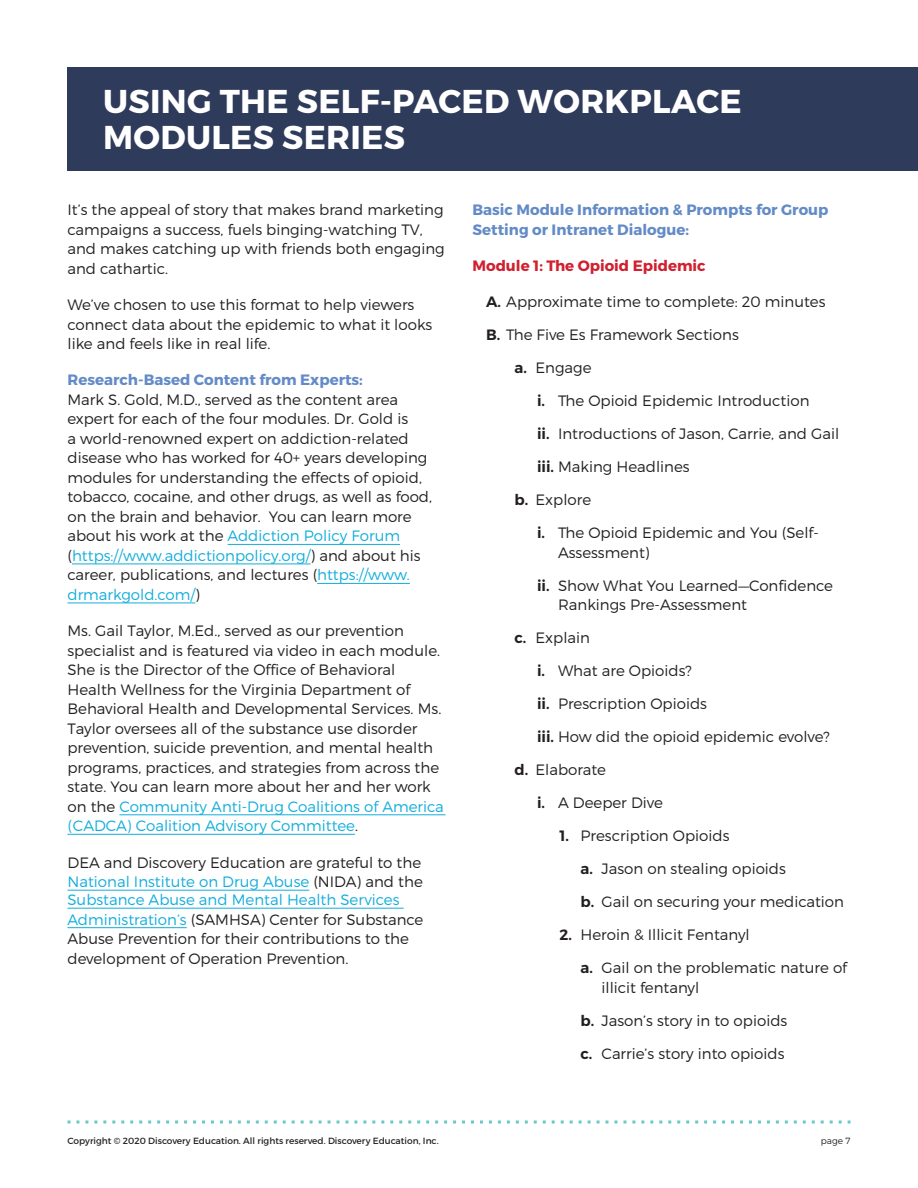
<style>
.page{position:relative;width:918px;height:1188px;background:#fff}
.page>*{position:absolute;margin:0;border:0;box-sizing:border-box;transform-origin:0 0}
.t1{font:700 33px/36px "Montserrat";letter-spacing:.01em;color:#fff}
.Body_Copy{font:300 15px/19.5px "Montserrat";color:#231f20}
.Body_Copy-2{font:700 15px/19.5px "Montserrat";color:#638bc7}
.Body_Copy-3{font:700 15px "Montserrat";color:#d1202f}
.t2{font:9px "Montserrat";color:#231f20}
.t3{font:300 9px "Montserrat";color:#231f20}
.s1{font-weight:700;color:#638bc7}
.s2{color:#11addc}
.s3{font-weight:600}
</style>
<div class="page">
<svg style="left:68px;top:1120px;width:782px;height:4px"></svg>
<div style="left:68px;top:68px;width:850px;height:103px;background:#2e3b5a"></div>
<hr style="left:228px;top:544px;width:172px;height:1px;background:#11addc">
<hr style="left:72px;top:564px;width:239px;height:1px;background:#11addc">
<hr style="left:317px;top:583px;width:93px;height:1px;background:#11addc">
<hr style="left:68px;top:603px;width:127px;height:1px;background:#11addc">
<hr style="left:119px;top:814px;width:327px;height:1px;background:#11addc">
<hr style="left:68px;top:834px;width:287px;height:1px;background:#11addc">
<hr style="left:68px;top:890px;width:241px;height:1px;background:#11addc">
<hr style="left:68px;top:908px;width:336px;height:1px;background:#11addc">
<hr style="left:68px;top:927px;width:119px;height:1px;background:#11addc">
<p class="t1" style="left:103px;top:84px;width:640px">USING THE SELF-PACED WORKPLACE<br>MODULES SERIES</p>
<h1 class="t1" style="left:103px;top:84px;width:243px">LOREM IPSUM</h1>
<p class="Body_Copy" style="left:68px;top:200px;width:379px">It’s the appeal of story that makes brand marketing campaigns a success, fuels binging-watching TV, and makes catching up with friends both engaging and cathartic.</p>
<p class="Body_Copy" style="left:68px;top:295px;width:366px">We’ve chosen to use this format to help viewers connect data about the epidemic to what it looks like and feels like in real life.</p>
<p class="Body_Copy" style="left:68px;top:370px;width:366px"><span class="s1">Research-Based Content from Experts:<br></span>Mark S. Gold, M.D., served as the content area expert for each of the four modules. Dr. Gold is<br>a world-renowned expert on addiction-related disease who has worked for 40+ years developing modules for understanding the effects of opioid, tobacco, cocaine, and other drugs, as well as food, on the brain and behavior. You can learn more about his work at the <span class="s2">Addiction Policy Forum </span>(<span class="s2">https://www.addictionpolicy.org/</span>) and about his career, publications, and lectures (<span class="s2">https://www. drmarkgold.com/</span>)</p>
<p class="Body_Copy" style="left:68px;top:621px;width:378px">Ms. Gail Taylor, M.Ed., served as our prevention specialist and is featured via video in each module.<br>She is the Director of the Office of Behavioral Health Wellness for the Virginia Department of Behavioral Health and Developmental Services. Ms.<br>Taylor oversees all of the substance use disorder prevention, suicide prevention, and mental health programs, practices, and strategies from across the state. You can learn more about her and her work on the <span class="s2">Community Anti-Drug Coalitions of America (CADCA) Coalition Advisory Committee</span>.</p>
<p class="Body_Copy" style="left:68px;top:852px;width:357px">DEA and Discovery Education are grateful to the<br><span class="s2">National Institute on Drug Abuse</span> (NIDA) and the</p>
<p class="Body_Copy" style="left:68px;top:890px;width:357px"><span class="s2">Substance Abuse and Mental Health Services Administration’s</span> (SAMHSA) Center for Substance Abuse Prevention for their contributions to the development of Operation Prevention.</p>
<p class="Body_Copy-2" style="left:472px;top:200px;width:357px">Basic Module Information &amp; Prompts for Group<br>Setting or Intranet Dialogue:</p>
<p class="Body_Copy-3" style="left:472px;top:256px;width:235px">Module 1: The Opioid Epidemic</p>
<p class="Body_Copy" style="left:486px;top:292px;width:341px"><span class="s3">A.</span> Approximate time to complete: 20 minutes</p>
<p class="Body_Copy" style="left:486px;top:325px;width:254px"><span class="s3">B.</span> The Five Es Framework Sections</p>
<p class="Body_Copy" style="left:514px;top:358px;width:79px"><span class="s3">a.</span> Engage</p>
<p class="Body_Copy" style="left:537px;top:391px;width:274px"><span class="s3">i.</span> The Opioid Epidemic Introduction</p>
<p class="Body_Copy" style="left:537px;top:424px;width:304px"><span class="s3">ii.</span> Introductions of Jason, Carrie, and Gail</p>
<p class="Body_Copy" style="left:537px;top:457px;width:154px"><span class="s3">iii.</span> Making Headlines</p>
<p class="Body_Copy" style="left:514px;top:490px;width:78px"><span class="s3">b.</span> Explore</p>
<p class="Body_Copy" style="left:558px;top:523px;width:262px;text-indent:-21px"><span class="s3">i.</span> The Opioid Epidemic and You (Self-<br>Assessment)</p>
<p class="Body_Copy" style="left:558px;top:576px;width:277px;text-indent:-21px"><span class="s3">ii.</span> Show What You Learned—Confidence<br>Rankings Pre-Assessment</p>
<p class="Body_Copy" style="left:514px;top:628px;width:77px"><span class="s3">c.</span> Explain</p>
<p class="Body_Copy" style="left:537px;top:661px;width:156px"><span class="s3">i.</span> What are Opioids?</p>
<p class="Body_Copy" style="left:537px;top:694px;width:172px"><span class="s3">ii.</span> Prescription Opioids</p>
<p class="Body_Copy" style="left:537px;top:727px;width:294px"><span class="s3">iii.</span> How did the opioid epidemic evolve?</p>
<p class="Body_Copy" style="left:514px;top:760px;width:93px"><span class="s3">d.</span> Elaborate</p>
<p class="Body_Copy" style="left:537px;top:793px;width:127px"><span class="s3">i.</span> A Deeper Dive</p>
<p class="Body_Copy" style="left:560px;top:826px;width:172px"><span class="s3">1.</span> Prescription Opioids</p>
<p class="Body_Copy" style="left:580px;top:859px;width:207px"><span class="s3">a.</span> Jason on stealing opioids</p>
<p class="Body_Copy" style="left:580px;top:892px;width:265px"><span class="s3">b.</span> Gail on securing your medication</p>
<p class="Body_Copy" style="left:560px;top:925px;width:192px"><span class="s3">2.</span> Heroin &amp; Illicit Fentanyl</p>
<p class="Body_Copy" style="left:602px;top:958px;width:247px;text-indent:-21px"><span class="s3">a.</span> Gail on the problematic nature of illicit fentanyl</p>
<p class="Body_Copy" style="left:580px;top:1011px;width:208px"><span class="s3">b.</span> Jason’s story in to opioids</p>
<p class="Body_Copy" style="left:580px;top:1044px;width:206px"><span class="s3">c.</span> Carrie’s story into opioids</p>
<p class="t2" style="left:68px;top:1135px;width:373px">Copyright © 2020 Discovery Education. All rights reserved. Discovery Education, Inc.</p>
<p class="t3" style="left:821px;top:1136px;width:31px">page 7</p>
</div>
